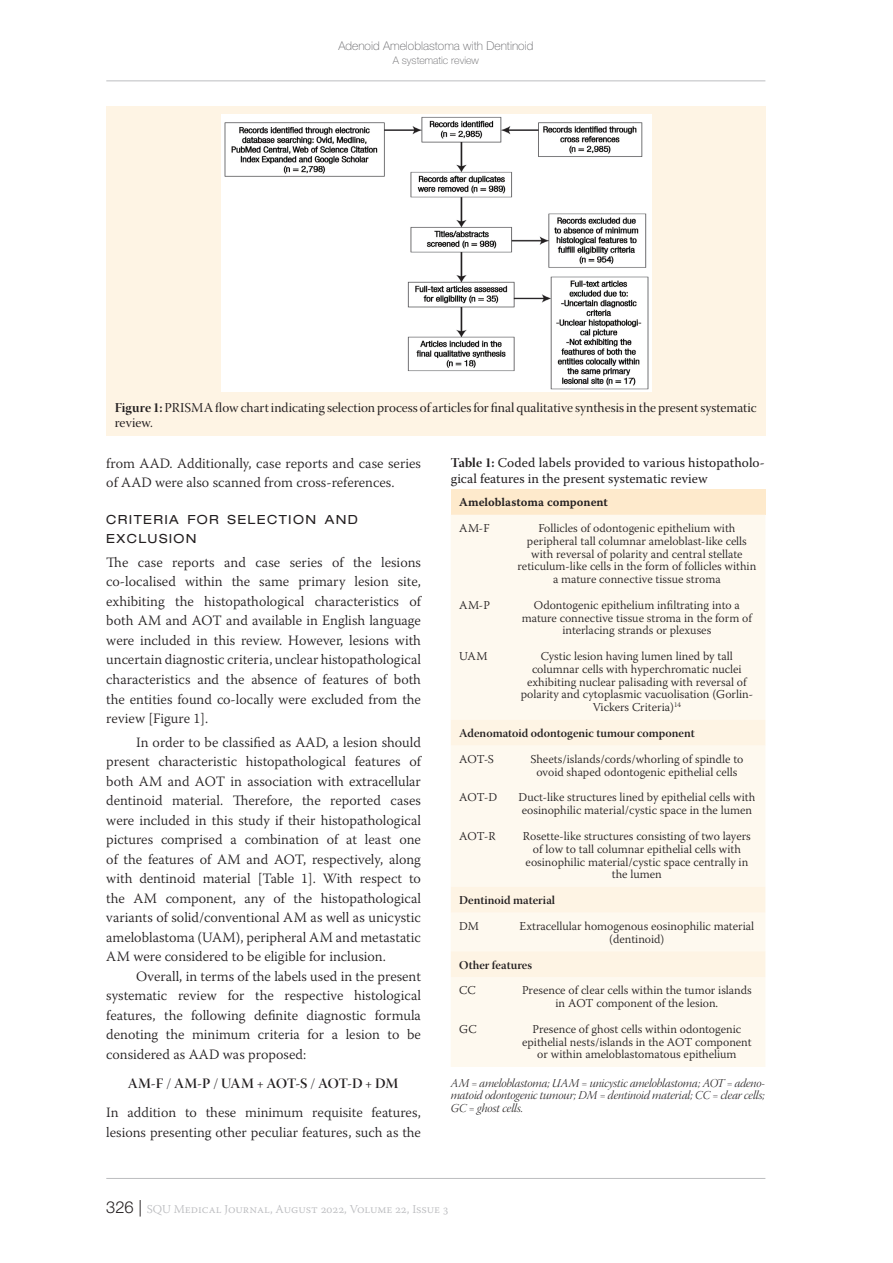
<style>
.page{position:relative;width:893px;height:1263px;background:#fff}
.page>*{position:absolute;margin:0;border:0;box-sizing:border-box;transform-origin:0 0}
.t1{font:300 14.25px/19.5px "Warnock Pro";color:#231f20;text-align:justify}
.t2{font:14.25px "Warnock Pro Semibold Disp";color:#231f20}
.t3{font:13.5px/15.8px "Warnock Pro Subh";color:#231f20}
.t4{font:13.5px/15.8px "Warnock Pro";letter-spacing:.005em;color:#231f20}
.t5{font:expanded 12.6px/19.5px "Helvetica Neue LT Pro";letter-spacing:.105em;color:#231f20}
.t6{font:300 12px/12.8px "Warnock Pro";color:#231f20;text-align:center}
.t7{font:12px/12.8px "Warnock Pro Light It Disp";letter-spacing:-.005em;color:#231f20;text-align:justify}
.t8{font:300 12px "Warnock Pro";color:#bcbdc0}
.t9{font:12px "Warnock Pro Semibold Subh";letter-spacing:.05em;color:#231f20}
.t10{font:100 12px "Helvetica Neue LT Pro";color:#636366}
.t11{font:12px "Warnock Pro Semibold Subh";letter-spacing:.01em;color:#231f20}
.t12{font:12px "Warnock Pro Semibold Capt";color:#231f20}
.t13{font:100 10.5px "Helvetica Neue LT Pro";color:#636366}
.s1{font-family:"Warnock Pro Bold Disp"}
.s2{font-family:"Helvetica Neue LT Pro";font-size:16.5px;color:#231f20}
</style>
<div class="page">
<hr style="left:106px;top:81px;width:659px;height:1px;background:#bcbdc0">
<hr style="left:106px;top:1178px;width:659px;height:1px;background:#bcbdc0">
<div style="left:451px;top:489px;width:314px;height:26px;background:#feeacc"></div>
<div style="left:451px;top:515px;width:314px;height:552px;background:#fef9ef"></div>
<svg style="left:451px;top:720px;width:314px;height:257px;fill:#fef9ef"></svg>
<div style="left:106px;top:106px;width:659px;height:330px;background:#fef4e4"></div>
<img style="left:222px;top:115px;width:429px;height:277px">
<p class="t10" style="left:338px;top:39px;width:197px">Adenoid Ameloblastoma with Dentinoid</p>
<p class="t13" style="left:393px;top:54px;width:88px">A systematic review</p>
<p class="t3" style="left:115px;top:401px;width:643px"><span class="s1">Figure 1:</span> PRISMA flow chart indicating selection process of articles for final qualitative synthesis in the present systematic review.</p>
<p class="t1" style="left:106px;top:453px;width:316px">from AAD. Additionally, case reports and case series of AAD were also scanned from cross-references.</p>
<p class="t5" style="left:106px;top:509px;width:253px">CRITERIA FOR SELECTION AND<br>EXCLUSION</p>
<p class="t1" style="left:106px;top:552px;width:316px">The case reports and case series of the lesions co-localised within the same primary lesion site, exhibiting the histopathological characteristics of both AM and AOT and available in English language were included in this review. However, lesions with uncertain diagnostic criteria, unclear histopathological characteristics and the absence of features of both the entities found co-locally were excluded from the review [Figure 1].</p>
<p class="t1" style="left:106px;top:732px;width:316px;text-indent:30px">In order to be classified as AAD, a lesion should present characteristic histopathological features of both AM and AOT in association with extracellular dentinoid material. Therefore, the reported cases were included in this study if their histopathological pictures comprised a combination of at least one of the features of AM and AOT, respectively, along with dentinoid material [Table 1]. With respect to the AM component, any of the histopathological variants of solid/conventional AM as well as unicystic ameloblastoma (UAM), peripheral AM and metastatic AM were considered to be eligible for inclusion.</p>
<p class="t1" style="left:106px;top:966px;width:316px;text-indent:30px">Overall, in terms of the labels used in the present systematic review for the respective histological features, the following definite diagnostic formula denoting the minimum criteria for a lesion to be considered as AAD was proposed:</p>
<p class="t2" style="left:128px;top:1074px;width:272px">AM-F / AM-P / UAM + AOT-S / AOT-D + DM</p>
<p class="t1" style="left:106px;top:1102px;width:316px">In addition to these minimum requisite features, lesions presenting other peculiar features, such as the</p>
<p class="t4" style="left:451px;top:455px;width:315px"><span class="s1">Table 1:</span> Coded labels provided to various histopatholo&shy;gical features in the present systematic review</p>
<p class="t12" style="left:459px;top:495px;width:150px">Ameloblastoma component</p>
<p class="t6" style="left:459px;top:521px;width:32px">AM-F</p>
<p class="t6" style="left:517px;top:521px;width:240px">Follicles of odontogenic epithelium with peripheral tall columnar ameloblast-like cells with reversal of polarity and central stellate reticulum-like cells in the form of follicles within a mature connective tissue stroma</p>
<p class="t6" style="left:459px;top:598px;width:32px">AM-P</p>
<p class="t6" style="left:522px;top:598px;width:232px">Odontogenic epithelium infiltrating into a mature connective tissue stroma in the form of interlacing strands or plexuses</p>
<p class="t6" style="left:459px;top:650px;width:30px">UAM</p>
<p class="t6" style="left:521px;top:650px;width:234px">Cystic lesion having lumen lined by tall columnar cells with hyperchromatic nuclei exhibiting nuclear palisading with reversal of polarity and cytoplasmic vacuolisation (Gorlin-Vickers Criteria)<sup>14</sup></p>
<p class="t9" style="left:459px;top:726px;width:237px">Adenomatoid odontogenic tumour component</p>
<p class="t6" style="left:459px;top:752px;width:36px">AOT-S</p>
<p class="t6" style="left:530px;top:752px;width:214px">Sheets/islands/cords/whorling of spindle to ovoid shaped odontogenic epithelial cells</p>
<p class="t6" style="left:459px;top:791px;width:39px">AOT-D</p>
<p class="t6" style="left:519px;top:791px;width:238px;text-align:left">Duct-like structures lined by epithelial cells with eosinophilic material/cystic space in the lumen</p>
<p class="t6" style="left:459px;top:829px;width:38px">AOT-R</p>
<p class="t6" style="left:523px;top:829px;width:229px">Rosette-like structures consisting of two layers of low to tall columnar epithelial cells with eosinophilic material/cystic space centrally in the lumen</p>
<p class="t11" style="left:459px;top:893px;width:97px">Dentinoid material</p>
<p class="t6" style="left:459px;top:919px;width:21px">DM</p>
<p class="t6" style="left:520px;top:919px;width:236px">Extracellular homogenous eosinophilic material (dentinoid)</p>
<p class="t11" style="left:459px;top:957px;width:74px">Other features</p>
<p class="t6" style="left:459px;top:984px;width:18px">CC</p>
<p class="t6" style="left:522px;top:984px;width:231px">Presence of clear cells within the tumor islands in AOT component of the lesion.</p>
<p class="t6" style="left:459px;top:1022px;width:19px">GC</p>
<p class="t6" style="left:522px;top:1022px;width:231px">Presence of ghost cells within odontogenic epithelial nests/islands in the AOT component or within ameloblastomatous epithelium</p>
<p class="t7" style="left:451px;top:1077px;width:316px">AM = ameloblastoma; UAM = unicystic ameloblastoma; AOT = adeno&shy;matoid odontogenic tumour; DM = dentinoid material; CC = clear cells; GC = ghost cells.</p>
<p class="t8" style="left:106px;top:1201px;width:344px"><span class="s2">326 |</span> SQU Medical Journal, August 2022, Volume 22, Issue 3</p>
</div>
